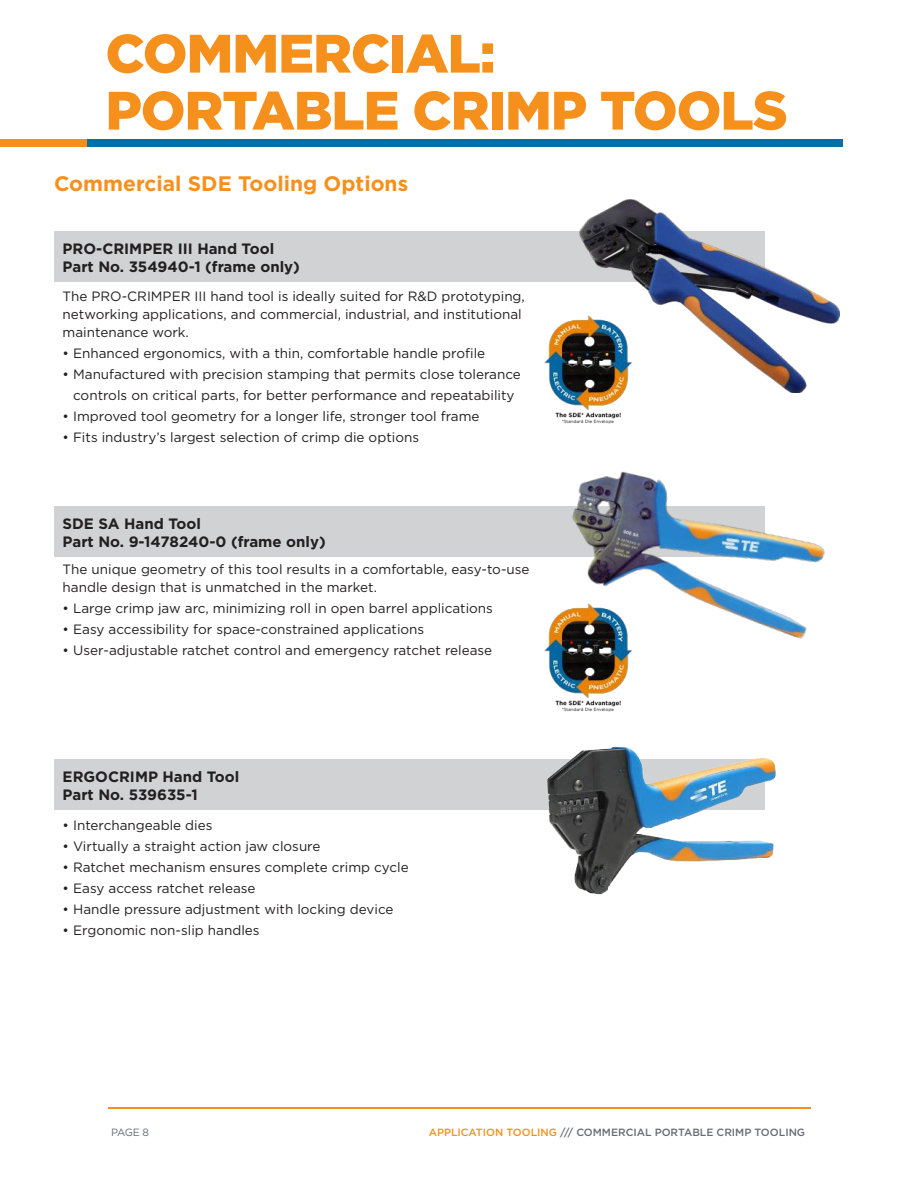
<style>
.page{position:relative;width:918px;height:1188px;background:#fff}
.page>*{position:absolute;margin:0;border:0;box-sizing:border-box;transform-origin:0 0}
.t1{font:900 54px/57px "Gotham";letter-spacing:-.02em;color:#f6901d}
.t2{font:700 21px "Gotham";color:#f6901d}
.t3{font:700 15px/18px "Gotham";color:#221f1f}
.t4{font:13.5px/18px "Gotham";color:#221f1f}
.t5{font:500 10.5px "Gotham";color:#686b73}
.t6{font:10.5px "Gotham";color:#686b73}
.s1{color:#f6901d}
</style>
<div class="page">
<hr style="left:108px;top:1107px;width:702px;height:1px;background:#f6901d">
<div style="left:54px;top:232px;width:711px;height:50px;background:#d1d2d4"></div>
<div style="left:54px;top:506px;width:711px;height:50px;background:#d1d2d4"></div>
<div style="left:54px;top:760px;width:711px;height:50px;background:#d1d2d4"></div>
<img style="left:544px;top:320px;width:80px;height:104px">
<img style="left:549px;top:657px;width:80px;height:55px">
<img style="left:580px;top:200px;width:259px;height:192px">
<img style="left:535px;top:471px;width:290px;height:186px">
<img style="left:541px;top:746px;width:235px;height:149px">
<div style="left:87px;top:139px;width:756px;height:7px;background:#0071a6"></div>
<div style="left:0;top:139px;width:87px;height:7px;background:#f6901d"></div>
<h1 class="t1" style="left:105px;top:28px;width:684px">COMMERCIAL:<br>PORTABLE CRIMP TOOLS</h1>
<h2 class="t2" style="left:54px;top:174px;width:356px">Commercial SDE Tooling Options</h2>
<p class="t3" style="left:63px;top:241px;width:239px">PRO-CRIMPER III Hand Tool<br>Part No. 354940-1 (frame only)</p>
<p class="t4" style="left:63px;top:288px;width:464px">The PRO-CRIMPER III hand tool is ideally suited for R&amp;D prototyping, networking applications, and commercial, industrial, and institutional maintenance work.</p>
<p class="t4" style="left:63px;top:345px;width:424px">• Enhanced ergonomics, with a thin, comfortable handle profile</p>
<p class="t4" style="left:63px;top:364px;width:460px;line-height:21px;text-align:center">• Manufactured with precision stamping that permits close tolerance controls on critical parts, for better performance and repeatability</p>
<p class="t4" style="left:63px;top:408px;width:418px">• Improved tool geometry for a longer life, stronger tool frame</p>
<p class="t4" style="left:63px;top:429px;width:358px">• Fits industry’s largest selection of crimp die options</p>
<p class="t3" style="left:63px;top:515px;width:265px">SDE SA Hand Tool<br>Part No. 9-1478240-0 (frame only)</p>
<p class="t4" style="left:63px;top:561px;width:468px">The unique geometry of this tool results in a comfortable, easy-to-use handle design that is unmatched in the market.</p>
<p class="t4" style="left:63px;top:600px;width:432px">• Large crimp jaw arc, minimizing roll in open barrel applications</p>
<p class="t4" style="left:63px;top:621px;width:363px">• Easy accessibility for space-constrained applications</p>
<p class="t4" style="left:63px;top:642px;width:431px">• User-adjustable ratchet control and emergency ratchet release</p>
<p class="t3" style="left:63px;top:769px;width:178px">ERGOCRIMP Hand Tool<br>Part No. 539635-1</p>
<p class="t4" style="left:63px;top:817px;width:151px">• Interchangeable dies</p>
<p class="t4" style="left:63px;top:838px;width:259px">• Virtually a straight action jaw closure</p>
<p class="t4" style="left:63px;top:859px;width:348px">• Ratchet mechanism ensures complete crimp cycle</p>
<p class="t4" style="left:63px;top:880px;width:194px">• Easy access ratchet release</p>
<p class="t4" style="left:63px;top:901px;width:332px">• Handle pressure adjustment with locking device</p>
<p class="t4" style="left:63px;top:922px;width:198px">• Ergonomic non-slip handles</p>
<p class="t6" style="left:111px;top:1127px;width:40px">PAGE 8</p>
<p class="t5" style="left:429px;top:1127px;width:378px"><span class="s1">APPLICATION TOOLING</span> /// COMMERCIAL PORTABLE CRIMP TOOLING</p>
</div>
